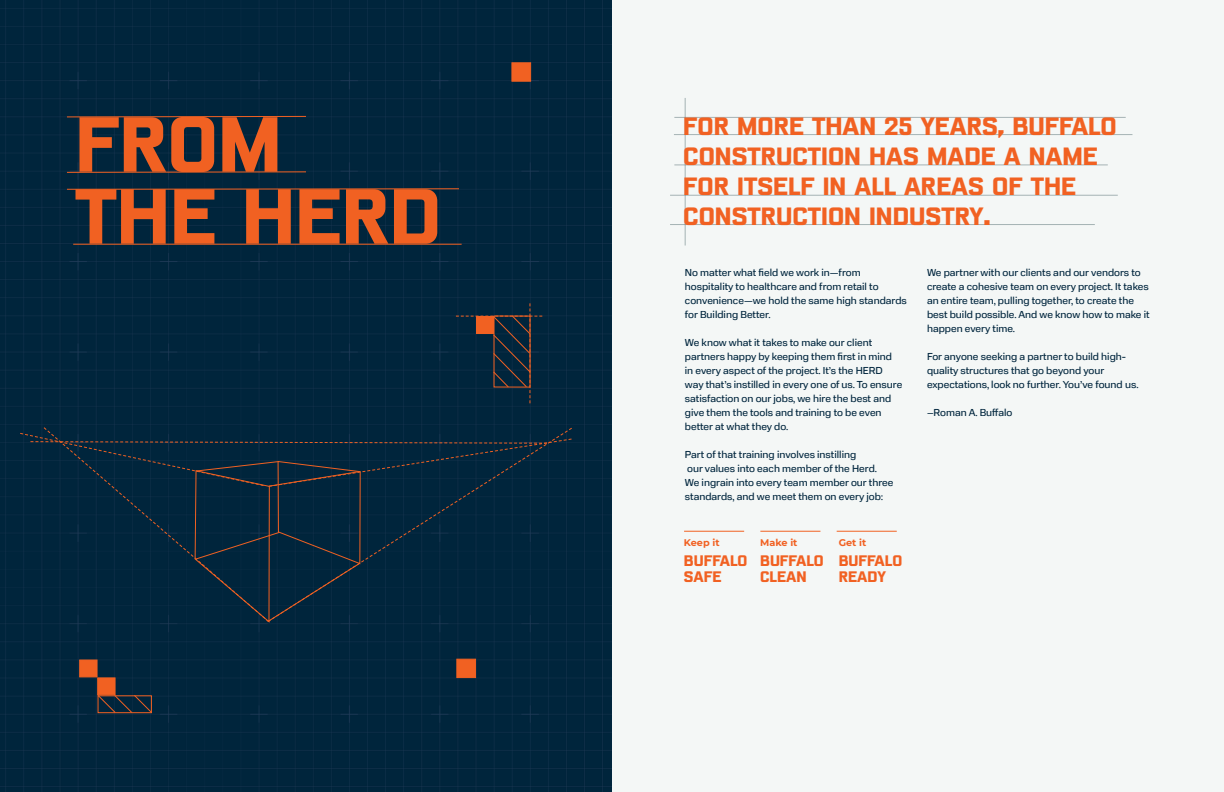
<style>
.page{position:relative;width:1224px;height:792px;background:#f4f7f6}
.page>*{position:absolute;margin:0;border:0;box-sizing:border-box;transform-origin:0 0}
.t1{font:700 78px/72px "BN Kragen";color:#f16122}
.t2{font:700 25px/30px "BN Kragen";color:#f16122}
.t3{font:700 15.2px/16.8px "BN Kragen";color:#f16122}
.t4{font:10px/14px "Normalidad Text";color:#00253d}
.t5{font:700 9.7px "Montserrat";color:#f16122}
</style>
<div class="page">
<hr style="left:674px;top:117px;width:452px;height:1px;background:#536c70">
<hr style="left:674px;top:134px;width:458px;height:1px;background:#536c70">
<hr style="left:674px;top:165px;width:434px;height:1px;background:#536c70">
<hr style="left:670px;top:195px;width:448px;height:1px;background:#536c70">
<hr style="left:670px;top:224px;width:425px;height:1px;background:#536c70">
<hr style="left:685px;top:98px;width:1px;height:148px;background:#536c70">
<img style="left:0;top:0;width:612px;height:792px">
<svg style="left:66px;top:188px;width:394px;height:2px"></svg>
<svg style="left:66px;top:115px;width:241px;height:3px"></svg>
<hr style="left:73px;top:244px;width:389px;height:1px;background:#f16122">
<svg style="left:43px;top:426px;width:227px;height:6px"></svg>
<div style="left:267px;top:427px;width:306px;height:5px;background:#00253c"></div>
<svg style="left:19px;top:432px;width:554px;height:192px;background:#05263c"></svg>
<div style="left:79px;top:660px;width:19px;height:17px;background:#f16122;border:1px solid #f16122"></div>
<div style="left:97px;top:677px;width:19px;height:18px;background:#f16122;border:1px solid #f16122"></div>
<svg style="left:97px;top:694px;width:56px;height:20px"></svg>
<svg style="left:456px;top:303px;width:86px;height:100px;background:#172b3a"></svg>
<svg style="left:66px;top:171px;width:241px;height:2px"></svg>
<div style="left:512px;top:62px;width:19px;height:20px;background:#f16122;border:1px solid #f16122"></div>
<div style="left:456px;top:659px;width:20px;height:19px;background:#f16122;border:1px solid #f16122"></div>
<hr style="left:684px;top:531px;width:60px;height:1px;background:#f16122">
<hr style="left:760px;top:531px;width:60px;height:1px;background:#f16122">
<hr style="left:837px;top:531px;width:60px;height:1px;background:#f16122">
<h1 class="t1" style="left:75px;top:107px;width:367px">FROM<br>THE HERD</h1>
<h2 class="t2" style="left:683px;top:111px;width:435px">FOR MORE THAN 25 YEARS, BUFFALO<br>CONSTRUCTION HAS MADE A NAME<br>FOR ITSELF IN ALL AREAS OF THE<br>CONSTRUCTION INDUSTRY.</h2>
<p class="t4" style="left:685px;top:265px;width:223px">No matter what field we work in—from hospitality to healthcare and from retail to convenience—we hold the same high standards for Building Better.</p>
<p class="t4" style="left:685px;top:335px;width:219px">We know what it takes to make our client partners happy by keeping them first in mind in every aspect of the project. It’s the HERD way that’s instilled in every one of us. To ensure satisfaction on our jobs, we hire the best and give them the tools and training to be even better at what they do.</p>
<p class="t4" style="left:685px;top:447px;width:210px">Part of that training involves instilling<br>our values into each member of the Herd.<br>We ingrain into every team member our three standards, and we meet them on every job:</p>
<p class="t5" style="left:684px;top:536px;width:37px">Keep it</p>
<h3 class="t3" style="left:684px;top:552px;width:65px">BUFFALO<br>SAFE</h3>
<p class="t5" style="left:760px;top:536px;width:39px">Make it</p>
<h3 class="t3" style="left:760px;top:552px;width:65px">BUFFALO<br>CLEAN</h3>
<p class="t5" style="left:839px;top:536px;width:29px">Get it</p>
<h3 class="t3" style="left:839px;top:552px;width:65px">BUFFALO<br>READY</h3>
<p class="t4" style="left:927px;top:265px;width:224px">We partner with our clients and our vendors to create a cohesive team on every project. It takes an entire team, pulling together, to create the best build possible. And we know how to make it happen every time.</p>
<p class="t4" style="left:927px;top:349px;width:213px">For anyone seeking a partner to build high&shy;quality structures that go beyond your expectations, look no further. You’ve found us.</p>
<p class="t4" style="left:927px;top:405px;width:87px">–Roman A. Buffalo</p>
</div>
